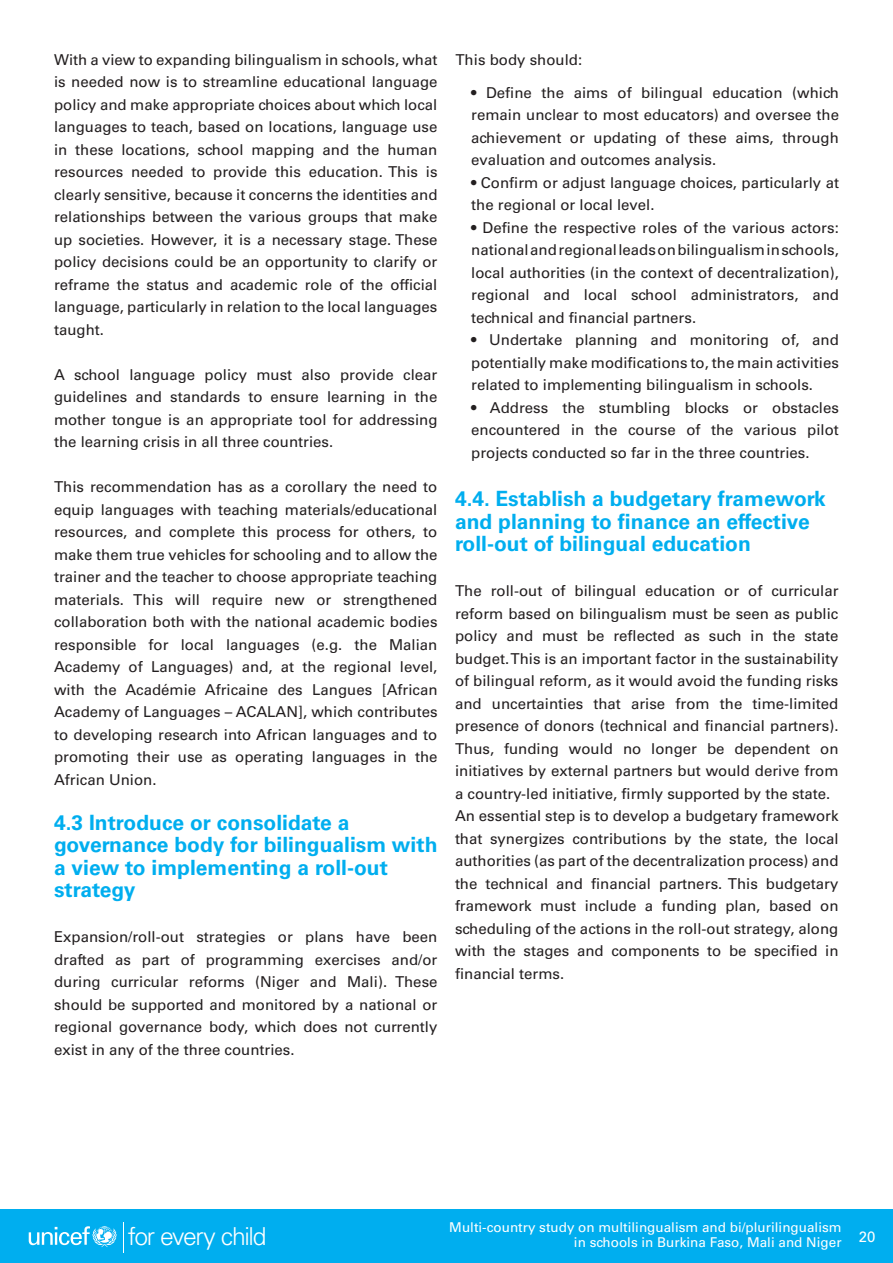
<style>
.page{position:relative;width:893px;height:1263px;background:#fff}
.page>*{position:absolute;margin:0;border:0;box-sizing:border-box;transform-origin:0 0}
.t1{font:300 24.75px "Univers LT Std";letter-spacing:-.055em;color:#fff}
._1_1{font:700 21px/22.5px "Univers LT Std";color:#00aeef}
.t2{font:15px/22.5px "Univers LT Std";color:#231f20;text-align:justify}
.t3{font:15px "Univers LT Std";color:#fff}
.t4{font:13.5px "Univers LT Std";color:#fff}
</style>
<div class="page">
<div style="left:0;top:1209px;width:893px;height:54px;background:#00aeef"></div>
<svg style="left:29px;top:1226px;width:88px;height:21px"></svg>
<hr style="left:123px;top:1222px;width:1px;height:30px;background:#fff">
<p class="t2" style="left:54px;top:48px;width:385px">With a view to expanding bilingualism in schools, what is needed now is to streamline educational language policy and make appropriate choices about which local languages to teach, based on locations, language use in these locations, school mapping and the human resources needed to provide this education. This is clearly sensitive, because it concerns the identities and relationships between the various groups that make up societies. However, it is a necessary stage. These policy decisions could be an opportunity to clarify or reframe the status and academic role of the official language, particularly in relation to the local languages taught.</p>
<p class="t2" style="left:54px;top:363px;width:385px">A school language policy must also provide clear guidelines and standards to ensure learning in the mother tongue is an appropriate tool for addressing the learning crisis in all three countries.</p>
<p class="t2" style="left:54px;top:476px;width:385px">This recommendation has as a corollary the need to equip languages with teaching materials/educational resources, and complete this process for others, to make them true vehicles for schooling and to allow the trainer and the teacher to choose appropriate teaching materials. This will require new or strengthened collaboration both with the national academic bodies responsible for local languages (e.g. the Malian Academy of Languages) and, at the regional level, with the Académie Africaine des Langues [African Academy of Languages – ACALAN], which contributes to developing research into African languages and to promoting their use as operating languages in the African Union.</p>
<p class="_1_1" style="left:54px;top:811px;width:385px">4.3 Introduce or consolidate a governance body for bilingualism with a view to implementing a roll-out strategy</p>
<p class="t2" style="left:54px;top:926px;width:385px">Expansion/roll-out strategies or plans have been drafted as part of programming exercises and/or during curricular reforms (Niger and Mali). These should be supported and monitored by a national or regional governance body, which does not currently exist in any of the three countries.</p>
<p class="t2" style="left:455px;top:48px;width:128px">This body should:</p>
<p class="t2" style="left:471px;top:81px;width:369px">• Define the aims of bilingual education (which remain unclear to most educators) and oversee the achievement or updating of these aims, through evaluation and outcomes analysis.</p>
<p class="t2" style="left:471px;top:171px;width:369px">• Confirm or adjust language choices, particularly at the regional or local level.</p>
<p class="t2" style="left:471px;top:216px;width:369px">• Define the respective roles of the various actors: national and regional leads on bilingualism in schools, local authorities (in the context of decentralization), regional and local school administrators, and technical and financial partners.</p>
<p class="t2" style="left:471px;top:329px;width:369px">• Undertake planning and monitoring of, and potentially make modifications to, the main activities related to implementing bilingualism in schools.</p>
<p class="t2" style="left:471px;top:396px;width:369px">• Address the stumbling blocks or obstacles encountered in the course of the various pilot projects conducted so far in the three countries.</p>
<p class="_1_1" style="left:455px;top:487px;width:372px">4.4. Establish a budgetary framework and planning to finance an effective roll-out of bilingual education</p>
<p class="t2" style="left:455px;top:579px;width:385px">The roll-out of bilingual education or of curricular reform based on bilingualism must be seen as public policy and must be reflected as such in the state budget. This is an important factor in the sustainability of bilingual reform, as it would avoid the funding risks and uncertainties that arise from the time-limited presence of donors (technical and financial partners).<br>Thus, funding would no longer be dependent on initiatives by external partners but would derive from a country-led initiative, firmly supported by the state.</p>
<p class="t2" style="left:455px;top:804px;width:385px">An essential step is to develop a budgetary framework that synergizes contributions by the state, the local authorities (as part of the decentralization process) and the technical and financial partners. This budgetary framework must include a funding plan, based on scheduling of the actions in the roll-out strategy, along with the stages and components to be specified in financial terms.</p>
<p class="t4" style="left:449px;top:1219px;width:394px">Multi-country study on multilingualism and bi/plurilingualism</p>
<h1 class="t1" style="left:128px;top:1221px;width:140px">for every child</h1>
<p class="t4" style="left:574px;top:1234px;width:269px">in schools in Burkina Faso, Mali and Niger</p>
<p class="t3" style="left:859px;top:1227px;width:18px">20</p>
</div>
